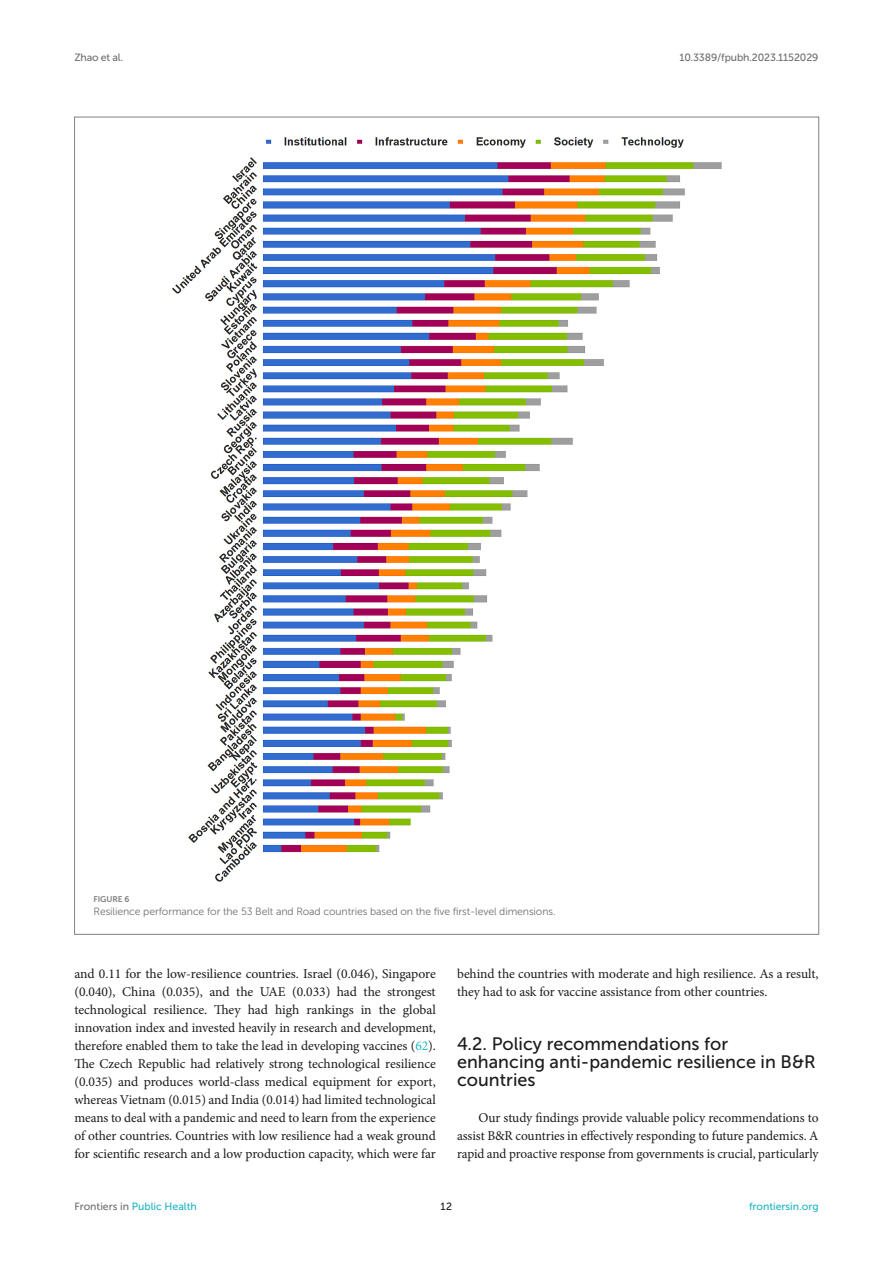
<style>
.page{position:relative;width:893px;height:1263px;background:#fff}
.page>*{position:absolute;margin:0;border:0;box-sizing:border-box;transform-origin:0 0}
.HEAD_2{font:18px/18px "Museo Sans 500";color:#1b1c1b}
.TEXT{font:13.5px/18px "Minion Pro";letter-spacing:-.005em;color:#1b1c1b;text-align:justify}
.TEXT_FLUSH{font:13.5px/18px "Minion Pro";letter-spacing:-.005em;color:#1b1c1b;text-align:justify}
.FIG_LEG{font:10.5px "Museo Sans 300";letter-spacing:-.01em;color:#706f70}
.t1{font:10.5px "Museo Sans 500";color:#1db5c3}
.t2{font:10.5px "Museo Sans 500";letter-spacing:-.015em;color:#706f70}
.t3{font:10.5px "Museo Sans 500";color:#1b1c1b}
.FIG_HD{font:8.25px "Museo Sans 700";letter-spacing:-.01em;color:#7e7f7f}
.s1{color:#1db5c3}
.s2{color:#706f70}
</style>
<div class="page">
<img style="left:172px;top:137px;width:550px;height:745px">
<p class="t2" style="left:74px;top:51px;width:50px">Zhao et al.</p>
<p class="t2" style="left:679px;top:51px;width:141px">10.3389/fpubh.2023.1152029</p>
<p class="FIG_HD" style="left:94px;top:894px;width:37px">FIGURE 6</p>
<p class="FIG_LEG" style="left:94px;top:906px;width:464px">Resilience performance for the 53 Belt and Road countries based on the five first-level dimensions.</p>
<p class="TEXT" style="left:74px;top:965px;width:363px">and 0.11 for the low-resilience countries. Israel (0.046), Singapore (0.040), China (0.035), and the UAE (0.033) had the strongest technological resilience. They had high rankings in the global innovation index and invested heavily in research and development, therefore enabled them to take the lead in developing vaccines (<span class="s1">62</span>).<br>The Czech Republic had relatively strong technological resilience (0.035) and produces world-class medical equipment for export, whereas Vietnam (0.015) and India (0.014) had limited technological means to deal with a pandemic and need to learn from the experience of other countries. Countries with low resilience had a weak ground for scientific research and a low production capacity, which were far</p>
<p class="TEXT" style="left:457px;top:965px;width:363px">behind the countries with moderate and high resilience. As a result, they had to ask for vaccine assistance from other countries.</p>
<p class="HEAD_2" style="left:457px;top:1035px;width:360px">4.2. Policy recommendations for enhancing anti-pandemic resilience in B&amp;R countries</p>
<p class="TEXT_FLUSH" style="left:457px;top:1109px;width:363px;text-indent:21px">Our study findings provide valuable policy recommendations to assist B&amp;R countries in effectively responding to future pandemics. A rapid and proactive response from governments is crucial, particularly</p>
<p class="t1" style="left:74px;top:1200px;width:124px"><span class="s2">Frontiers in</span> Public Health</p>
<p class="t3" style="left:441px;top:1200px;width:13px">12</p>
<p class="t1" style="left:749px;top:1200px;width:71px">frontiersin.org</p>
</div>
